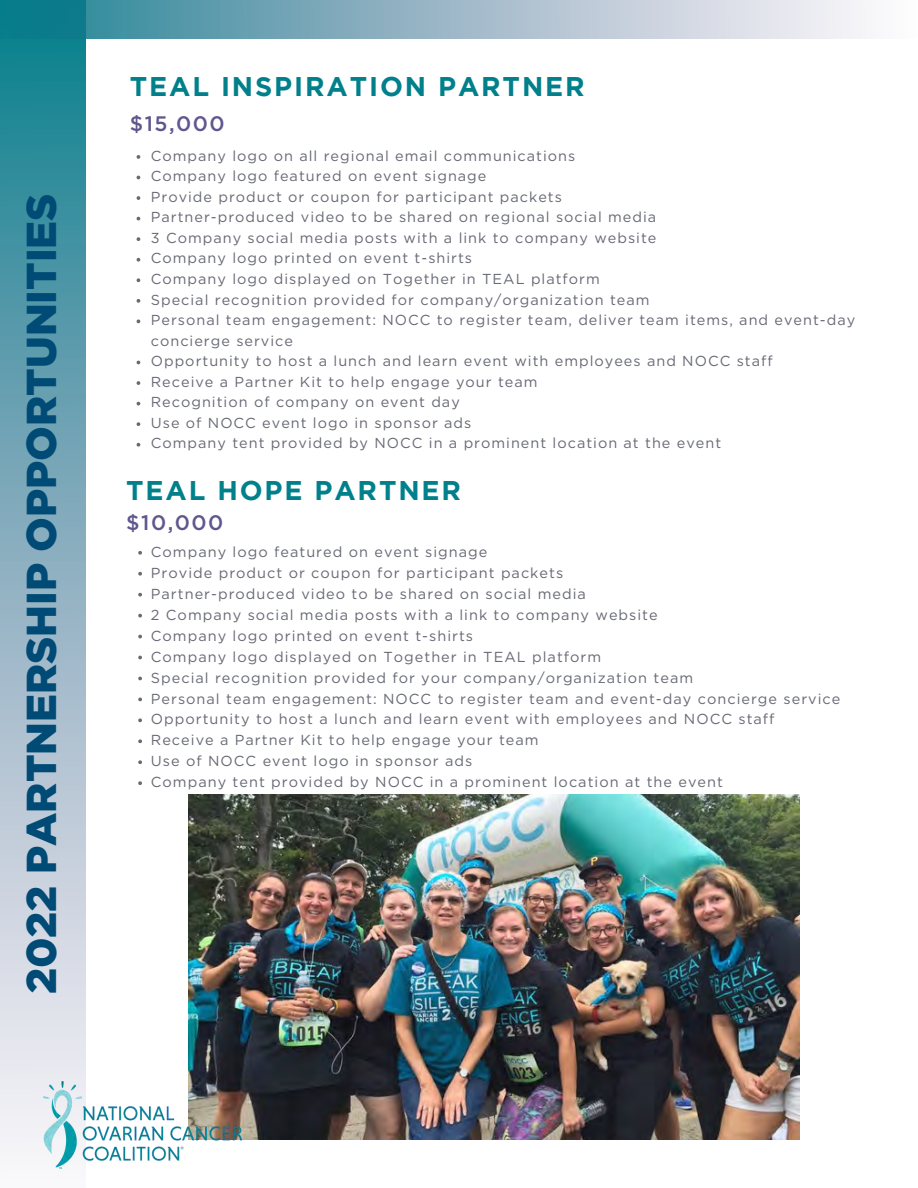
<style>
.page{position:relative;width:918px;height:1188px;background:#fff}
.page>*{position:absolute;margin:0;border:0;box-sizing:border-box;transform-origin:0 0}
.t1{font:900 41.85px "Gotham";color:#004b76}
.t2{font:700 27px "Gotham";letter-spacing:.07em;color:#00808b}
.t3{font:500 21px "Gotham";letter-spacing:.07em;color:#61568e}
.t4{font:14.55px "Gotham";letter-spacing:.07em;color:#676974}
.t5{font:14.4px/20.5px "Gotham";letter-spacing:.07em;color:#676974}
</style>
<div class="page">
<div style="left:0;top:0;width:86px;height:1188px;background:linear-gradient(to bottom,#12788b,#fff3fb)"></div>
<svg style="left:137px;top:155px;width:3px;height:4px"></svg>
<svg style="left:137px;top:196px;width:3px;height:4px"></svg>
<svg style="left:137px;top:237px;width:3px;height:4px"></svg>
<svg style="left:137px;top:258px;width:3px;height:4px"></svg>
<svg style="left:137px;top:278px;width:3px;height:4px"></svg>
<svg style="left:137px;top:299px;width:3px;height:4px"></svg>
<svg style="left:137px;top:381px;width:3px;height:4px"></svg>
<svg style="left:137px;top:422px;width:3px;height:4px"></svg>
<svg style="left:137px;top:443px;width:3px;height:4px"></svg>
<svg style="left:138px;top:551px;width:4px;height:4px"></svg>
<svg style="left:138px;top:572px;width:4px;height:4px"></svg>
<svg style="left:138px;top:593px;width:4px;height:4px"></svg>
<svg style="left:138px;top:614px;width:4px;height:3px"></svg>
<svg style="left:138px;top:635px;width:4px;height:3px"></svg>
<svg style="left:138px;top:656px;width:4px;height:3px"></svg>
<svg style="left:138px;top:677px;width:4px;height:3px"></svg>
<svg style="left:138px;top:698px;width:4px;height:3px"></svg>
<svg style="left:138px;top:718px;width:4px;height:4px"></svg>
<svg style="left:138px;top:739px;width:4px;height:4px"></svg>
<svg style="left:138px;top:760px;width:4px;height:4px"></svg>
<svg style="left:138px;top:781px;width:4px;height:4px"></svg>
<img style="left:188px;top:794px;width:611px;height:346px">
<svg style="left:0;top:0;width:862px;height:38px;background:#8fb6c4"></svg>
<img style="left:44px;top:1082px;width:198px;height:86px">
<p class="t1" style="left:13px;top:994px;width:802px;rotate:-90deg">2022 PARTNERSHIP OPPORTUNITIES</p>
<p class="t2" style="left:130px;top:71px;width:456px">TEAL INSPIRATION PARTNER</p>
<p class="t3" style="left:130px;top:110px;width:96px">$15,000</p>
<p class="t5" style="left:151px;top:145px;width:426px">Company logo on all regional email communications</p>
<p class="t5" style="left:151px;top:166px;width:337px">Company logo featured on event signage</p>
<p class="t5" style="left:151px;top:186px;width:413px">Provide product or coupon for participant packets</p>
<p class="t5" style="left:151px;top:207px;width:507px">Partner-produced video to be shared on regional social media</p>
<p class="t5" style="left:151px;top:227px;width:507px">3 Company social media posts with a link to company website</p>
<p class="t5" style="left:151px;top:248px;width:323px">Company logo printed on event t-shirts</p>
<p class="t5" style="left:151px;top:268px;width:451px">Company logo displayed on Together in TEAL platform</p>
<p class="t5" style="left:151px;top:289px;width:500px">Special recognition provided for company/organization team</p>
<p class="t5" style="left:151px;top:309px;width:706px">Personal team engagement: NOCC to register team, deliver team items, and event-day concierge service</p>
<p class="t5" style="left:151px;top:351px;width:623px">Opportunity to host a lunch and learn event with employees and NOCC staff</p>
<p class="t5" style="left:151px;top:371px;width:388px">Receive a Partner Kit to help engage your team</p>
<p class="t5" style="left:151px;top:392px;width:311px">Recognition of company on event day</p>
<p class="t5" style="left:151px;top:412px;width:322px">Use of NOCC event logo in sponsor ads</p>
<p class="t5" style="left:151px;top:433px;width:572px">Company tent provided by NOCC in a prominent location at the event</p>
<p class="t2" style="left:126px;top:475px;width:336px">TEAL HOPE PARTNER</p>
<p class="t3" style="left:126px;top:509px;width:99px">$10,000</p>
<p class="t4" style="left:151px;top:542px;width:338px">Company logo featured on event signage</p>
<p class="t4" style="left:151px;top:563px;width:414px">Provide product or coupon for participant packets</p>
<p class="t4" style="left:151px;top:584px;width:437px">Partner-produced video to be shared on social media</p>
<p class="t4" style="left:151px;top:605px;width:508px">2 Company social media posts with a link to company website</p>
<p class="t4" style="left:151px;top:626px;width:324px">Company logo printed on event t-shirts</p>
<p class="t4" style="left:151px;top:647px;width:452px">Company logo displayed on Together in TEAL platform</p>
<p class="t4" style="left:151px;top:668px;width:544px">Special recognition provided for your company/organization team</p>
<p class="t4" style="left:151px;top:689px;width:691px">Personal team engagement: NOCC to register team and event-day concierge service</p>
<p class="t4" style="left:151px;top:710px;width:625px">Opportunity to host a lunch and learn event with employees and NOCC staff</p>
<p class="t4" style="left:151px;top:731px;width:389px">Receive a Partner Kit to help engage your team</p>
<p class="t4" style="left:151px;top:752px;width:323px">Use of NOCC event logo in sponsor ads</p>
<p class="t4" style="left:151px;top:773px;width:573px">Company tent provided by NOCC in a prominent location at the event</p>
</div>
